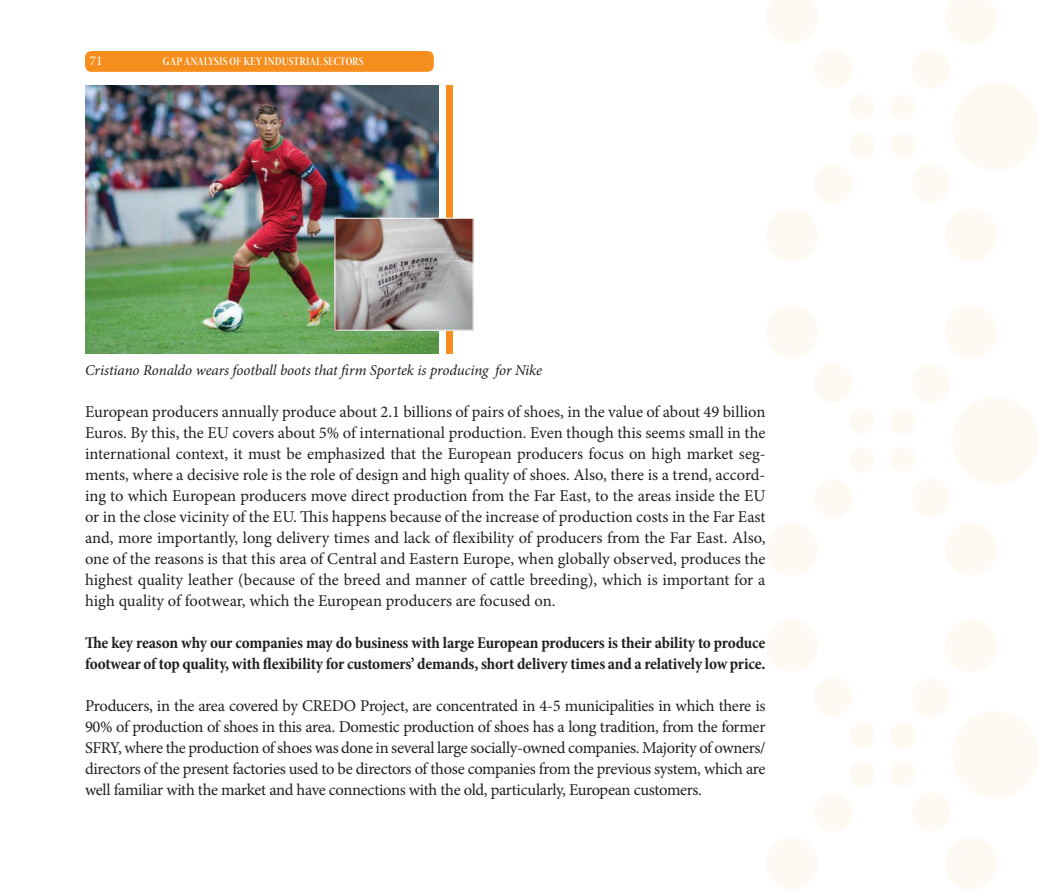
<style>
.page{position:relative;width:1042px;height:893px;background:#fff}
.page>*{position:absolute;margin:0;border:0;box-sizing:border-box;transform-origin:0 0}
.t1{font:16.5px/21px "Minion Pro";letter-spacing:-.015em;color:#231f20;text-align:justify}
.t2{font:700 condensed 16.5px/21px "Minion Pro";letter-spacing:-.01em;color:#231f20}
.t3{font:italic 15px "Minion Pro";letter-spacing:-.005em;color:#231f20}
.t4{font:13.5px "Minion Pro";color:#fff}
.t5{font:12px "Minion Pro Semibold Cn Disp";letter-spacing:.01em;color:#fff}
</style>
<div class="page">
<div style="left:766px;top:305px;width:52px;height:53px;background:#fef9f3;border-radius:50%"></div>
<div style="left:766px;top:523px;width:52px;height:53px;background:#fef9f3;border-radius:50%"></div>
<div style="left:849px;top:408px;width:26px;height:26px;background:#fef9f3;border-radius:50%"></div>
<div style="left:849px;top:447px;width:26px;height:26px;background:#fef9f3;border-radius:50%"></div>
<div style="left:890px;top:408px;width:26px;height:27px;background:#fef9f3;border-radius:50%"></div>
<div style="left:890px;top:446px;width:26px;height:27px;background:#fef9f3;border-radius:50%"></div>
<svg style="left:911px;top:337px;width:127px;height:207px"></svg>
<svg style="left:814px;top:364px;width:38px;height:38px"></svg>
<svg style="left:814px;top:479px;width:38px;height:39px"></svg>
<div style="left:945px;top:305px;width:51px;height:53px;background:#fef9f3;border-radius:50%"></div>
<div style="left:945px;top:523px;width:51px;height:53px;background:#fef9f3;border-radius:50%"></div>
<div style="left:766px;top:209px;width:52px;height:53px;background:#fef9f3;border-radius:50%"></div>
<div style="left:849px;top:94px;width:26px;height:26px;background:#fef9f3;border-radius:50%"></div>
<div style="left:849px;top:133px;width:26px;height:26px;background:#fef9f3;border-radius:50%"></div>
<div style="left:890px;top:94px;width:26px;height:27px;background:#fef9f3;border-radius:50%"></div>
<div style="left:890px;top:132px;width:26px;height:27px;background:#fef9f3;border-radius:50%"></div>
<svg style="left:766px;top:0;width:86px;height:88px"></svg>
<svg style="left:814px;top:165px;width:38px;height:38px"></svg>
<svg style="left:911px;top:0;width:127px;height:230px"></svg>
<div style="left:945px;top:209px;width:51px;height:53px;background:#fef9f3;border-radius:50%"></div>
<div style="left:766px;top:620px;width:52px;height:52px;background:#fef9f3;border-radius:50%"></div>
<div style="left:766px;top:837px;width:52px;height:53px;background:#fef9f3;border-radius:50%"></div>
<div style="left:849px;top:722px;width:26px;height:26px;background:#fef9f3;border-radius:50%"></div>
<div style="left:849px;top:761px;width:26px;height:26px;background:#fef9f3;border-radius:50%"></div>
<div style="left:890px;top:723px;width:26px;height:26px;background:#fef9f3;border-radius:50%"></div>
<div style="left:890px;top:760px;width:26px;height:27px;background:#fef9f3;border-radius:50%"></div>
<svg style="left:814px;top:678px;width:38px;height:38px"></svg>
<svg style="left:814px;top:793px;width:38px;height:39px"></svg>
<svg style="left:975px;top:620px;width:21px;height:21px"></svg>
<div style="left:945px;top:620px;width:51px;height:52px;background:#fef9f3;border-radius:50%"></div>
<div style="left:945px;top:837px;width:51px;height:53px;background:#fef9f3;border-radius:50%"></div>
<svg style="left:911px;top:651px;width:127px;height:207px"></svg>
<div style="left:85px;top:51px;width:349px;height:21px;background:#f68e1e;border-radius:6px"></div>
<div style="left:446px;top:85px;width:7px;height:269px;background:#f68e1e"></div>
<img style="left:85px;top:85px;width:354px;height:269px">
<img style="left:336px;top:220px;width:135px;height:109px">
<div style="left:334px;top:218px;width:139px;height:113px;border:1px solid #fff"></div>
<p class="t4" style="left:90px;top:52px;width:14px">71</p>
<p class="t5" style="left:163px;top:54px;width:202px">GAP ANALYSIS OF KEY INDUSTRIAL SECTORS</p>
<p class="t3" style="left:85px;top:359px;width:458px">Cristiano Ronaldo wears football boots that firm Sportek is producing for Nike</p>
<p class="t1" style="left:85px;top:401px;width:682px">European producers annually produce about 2.1 billions of pairs of shoes, in the value of about 49 billion Euros. By this, the EU covers about 5% of international production. Even though this seems small in the international context, it must be emphasized that the European producers focus on high market seg&shy;ments, where a decisive role is the role of design and high quality of shoes. Also, there is a trend, accord&shy;ing to which European producers move direct production from the Far East, to the areas inside the EU or in the close vicinity of the EU. This happens because of the increase of production costs in the Far East and, more importantly, long delivery times and lack of flexibility of producers from the Far East. Also, one of the reasons is that this area of Central and Eastern Europe, when globally observed, produces the highest quality leather (because of the breed and manner of cattle breeding), which is important for a high quality of footwear, which the European producers are focused on.</p>
<p class="t2" style="left:85px;top:632px;width:682px">The key reason why our companies may do business with large European producers is their ability to produce footwear of top quality, with flexibility for customers’ demands, short delivery times and a relatively low price.</p>
<p class="t1" style="left:85px;top:695px;width:682px">Producers, in the area covered by CREDO Project, are concentrated in 4-5 municipalities in which there is 90% of production of shoes in this area. Domestic production of shoes has a long tradition, from the former SFRY, where the production of shoes was done in several large socially-owned companies. Majority of owners/ directors of the present factories used to be directors of those companies from the previous system, which are well familiar with the market and have connections with the old, particularly, European customers.</p>
</div>
